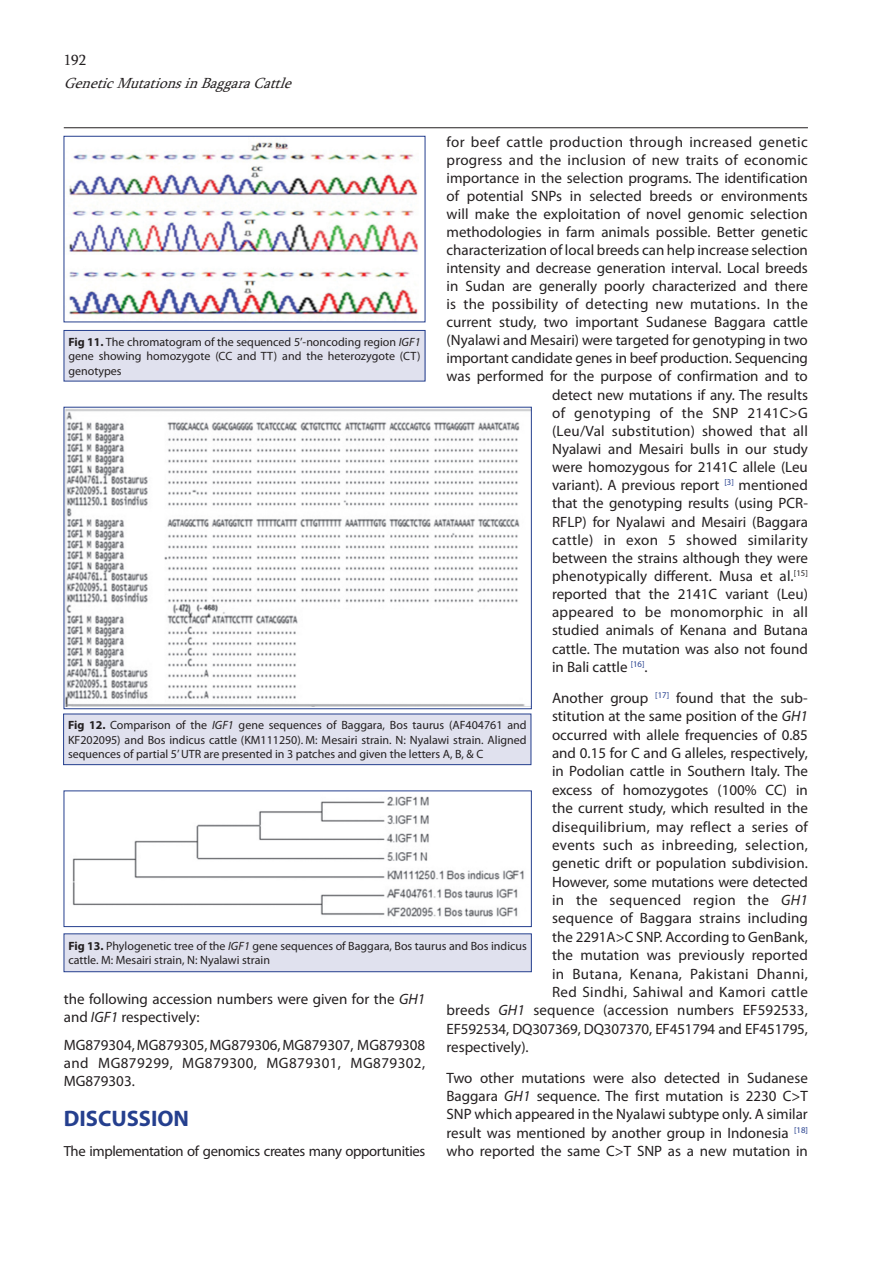
<style>
.page{position:relative;width:893px;height:1263px;background:#fff}
.page>*{position:absolute;margin:0;border:0;box-sizing:border-box;transform-origin:0 0}
.t1{font:700 22.5px "Myriad Pro";color:#253f8e}
.t2{font:15px/18.3px "Myriad Pro";color:#231f20;text-align:justify}
.t3{font:15px "Myriad Pro";letter-spacing:.025em;color:#231f20}
.t4{font:15px "Myriad Pro";letter-spacing:.02em;color:#231f20}
.t5{font:italic 15px "Sylfaen";color:#231f20}
.t6{font:15px "Sylfaen";color:#231f20}
.t7{font:14.7px "Myriad Pro";letter-spacing:-.025em;color:#231f20}
.t8{font:12px/14.4px "Myriad Pro";color:#231f20;text-align:justify}
.s1{font-style:italic}
.s2{font-weight:700}
</style>
<div class="page">
<hr style="left:64px;top:127px;width:744px;height:1px;background:#231f20">
<img style="left:69px;top:142px;width:350px;height:177px">
<div style="left:64px;top:136px;width:361px;height:186px;border:1px solid #253f8e"></div>
<img style="left:66px;top:409px;width:463px;height:297px">
<div style="left:64px;top:407px;width:467px;height:302px;border:1px solid #253f8e"></div>
<img style="left:72px;top:796px;width:452px;height:121px">
<div style="left:64px;top:791px;width:467px;height:136px;border:1px solid #253f8e"></div>
<div style="left:64px;top:330px;width:361px;height:51px;background:#e0e1ee"></div>
<div style="left:64px;top:330px;width:361px;height:51px;border:1px solid #253f8e"></div>
<div style="left:64px;top:714px;width:467px;height:51px;background:#e0e1ee"></div>
<div style="left:63px;top:714px;width:468px;height:51px;border:1px solid #253f8e"></div>
<div style="left:64px;top:934px;width:467px;height:38px;background:#e0e1ee"></div>
<div style="left:64px;top:934px;width:467px;height:38px;border:1px solid #253f8e"></div>
<p class="t6" style="left:64px;top:50px;width:24px">192</p>
<p class="t5" style="left:64px;top:73px;width:236px">GeneticMutationsinBaggaraCattle</p>
<p class="t3" style="left:446px;top:133px;width:363px">for beef cattle production through increased genetic</p>
<p class="t4" style="left:446px;top:151px;width:363px">progress and the inclusion of new traits of economic</p>
<p class="t2" style="left:446px;top:169px;width:363px">importance in the selection programs. The identification</p>
<p class="t2" style="left:446px;top:187px;width:363px">of potential SNPs in selected breeds or environments</p>
<p class="t2" style="left:446px;top:205px;width:363px">will make the exploitation of novel genomic selection</p>
<p class="t2" style="left:446px;top:223px;width:363px">methodologies in farm animals possible. Better genetic</p>
<p class="t2" style="left:446px;top:241px;width:363px">characterization of local breeds can help increase selection</p>
<p class="t2" style="left:446px;top:259px;width:363px">intensity and decrease generation interval. Local breeds</p>
<p class="t2" style="left:446px;top:277px;width:363px">in Sudan are generally poorly characterized and there</p>
<p class="t4" style="left:446px;top:295px;width:363px">is the possibility of detecting new mutations. In the</p>
<p class="t2" style="left:446px;top:313px;width:363px">current study, two important Sudanese Baggara cattle</p>
<p class="t2" style="left:446px;top:331px;width:363px">(Nyalawi and Mesairi) were targeted for genotyping in two</p>
<p class="t2" style="left:446px;top:349px;width:363px">important candidate genes in beef production. Sequencing</p>
<p class="t2" style="left:446px;top:367px;width:363px">was performed for the purpose of confirmation and to</p>
<p class="t2" style="left:552px;top:385px;width:257px">detect new mutations if any. The results</p>
<p class="t3" style="left:552px;top:403px;width:257px">of genotyping of the SNP 2141C&gt;G</p>
<p class="t4" style="left:552px;top:421px;width:257px">(Leu/Val substitution) showed that all</p>
<p class="t2" style="left:552px;top:439px;width:257px">Nyalawi and Mesairi bulls in our study</p>
<p class="t2" style="left:552px;top:458px;width:257px">were homozygous for 2141C allele (Leu</p>
<p class="t2" style="left:552px;top:476px;width:257px">variant). A previous report <sup>[3]</sup> mentioned</p>
<p class="t2" style="left:552px;top:494px;width:257px">that the genotyping results (using PCR-</p>
<p class="t2" style="left:552px;top:512px;width:257px">RFLP) for Nyalawi and Mesairi (Baggara</p>
<p class="t3" style="left:552px;top:530px;width:257px">cattle) in exon 5 showed similarity</p>
<p class="t2" style="left:552px;top:548px;width:257px">between the strains although they were</p>
<p class="t2" style="left:552px;top:567px;width:257px">phenotypically different. Musa et al.<sup>[15]</sup></p>
<p class="t2" style="left:552px;top:585px;width:257px">reported that the 2141C variant (Leu)</p>
<p class="t4" style="left:552px;top:603px;width:257px">appeared to be monomorphic in all</p>
<p class="t2" style="left:552px;top:621px;width:257px">studied animals of Kenana and Butana</p>
<p class="t2" style="left:552px;top:639px;width:257px">cattle. The mutation was also not found</p>
<p class="t2" style="left:552px;top:657px;width:97px">in Bali cattle <sup>[16]</sup>.</p>
<p class="t2" style="left:552px;top:688px;width:257px">Another group <sup>[17]</sup> found that the sub-</p>
<p class="t2" style="left:552px;top:707px;width:257px">stitution at the same position of the <span class="s1">GH1</span></p>
<p class="t2" style="left:552px;top:725px;width:257px">occurred with allele frequencies of 0.85</p>
<p class="t2" style="left:552px;top:744px;width:257px">and 0.15 for C and G alleles, respectively,</p>
<p class="t2" style="left:552px;top:762px;width:257px">in Podolian cattle in Southern Italy. The</p>
<p class="t2" style="left:552px;top:780px;width:257px">excess of homozygotes (100% CC) in</p>
<p class="t2" style="left:552px;top:799px;width:257px">the current study, which resulted in the</p>
<p class="t4" style="left:552px;top:817px;width:257px">disequilibrium, may reflect a series of</p>
<p class="t3" style="left:552px;top:836px;width:257px">events such as inbreeding, selection,</p>
<p class="t2" style="left:552px;top:854px;width:257px">genetic drift or population subdivision.</p>
<p class="t2" style="left:552px;top:872px;width:257px">However, some mutations were detected</p>
<p class="t3" style="left:552px;top:891px;width:257px">in the sequenced region the <span class="s1">GH1</span></p>
<p class="t2" style="left:552px;top:909px;width:257px">sequence of Baggara strains including</p>
<p class="t2" style="left:552px;top:927px;width:257px">the 2291A&gt;C SNP. According to GenBank,</p>
<p class="t2" style="left:552px;top:946px;width:257px">the mutation was previously reported</p>
<p class="t3" style="left:552px;top:964px;width:257px">in Butana, Kenana, Pakistani Dhanni,</p>
<p class="t3" style="left:552px;top:983px;width:257px">Red Sindhi, Sahiwal and Kamori cattle</p>
<p class="t2" style="left:446px;top:1001px;width:363px">breeds <span class="s1">GH1</span> sequence (accession numbers EF592533,</p>
<p class="t2" style="left:446px;top:1019px;width:363px">EF592534, DQ307369, DQ307370, EF451794 and EF451795,</p>
<p class="t2" style="left:446px;top:1037px;width:84px">respectively).</p>
<p class="t2" style="left:446px;top:1068px;width:363px">Two other mutations were also detected in Sudanese Baggara <span class="s1">GH1</span> sequence. The first mutation is 2230 C&gt;T SNP which appeared in the Nyalawi subtype only. A similar result was mentioned by another group in Indonesia <sup>[18] </sup>who reported the same C&gt;T SNP as a new mutation in</p>
<p class="t8" style="left:68px;top:334px;width:354px"><span class="s2">Fig 11.</span> The chromatogram of the sequenced 5’-noncoding region <span class="s1">IGF1 </span>gene showing homozygote (CC and TT) and the heterozygote (CT) genotypes</p>
<p class="t8" style="left:68px;top:718px;width:460px"><span class="s2">Fig 12.</span> Comparison of the <span class="s1">IGF1</span> gene sequences of Baggara, Bos taurus (AF404761 and KF202095) and Bos indicus cattle (KM111250). M: Mesairi strain. N: Nyalawi strain. Aligned sequences of partial 5’ UTR are presented in 3 patches and given the letters A, B, &amp; C</p>
<p class="t8" style="left:68px;top:939px;width:460px"><span class="s2">Fig 13.</span> Phylogenetic tree of the <span class="s1">IGF1</span> gene sequences of Baggara, Bos taurus and Bos indicus cattle. M: Mesairi strain, N: Nyalawi strain</p>
<p class="t2" style="left:64px;top:990px;width:363px">the following accession numbers were given for the <span class="s1">GH1 </span>and <span class="s1">IGF1</span> respectively:</p>
<p class="t2" style="left:64px;top:1036px;width:363px">MG879304, MG879305, MG879306, MG879307, MG879308 and MG879299, MG879300, MG879301, MG879302, MG879303.</p>
<h1 class="t1" style="left:64px;top:1103px;width:127px">DISCUSSION</h1>
<p class="t7" style="left:64px;top:1142px;width:363px">The implementation of genomics creates many opportunities</p>
</div>
